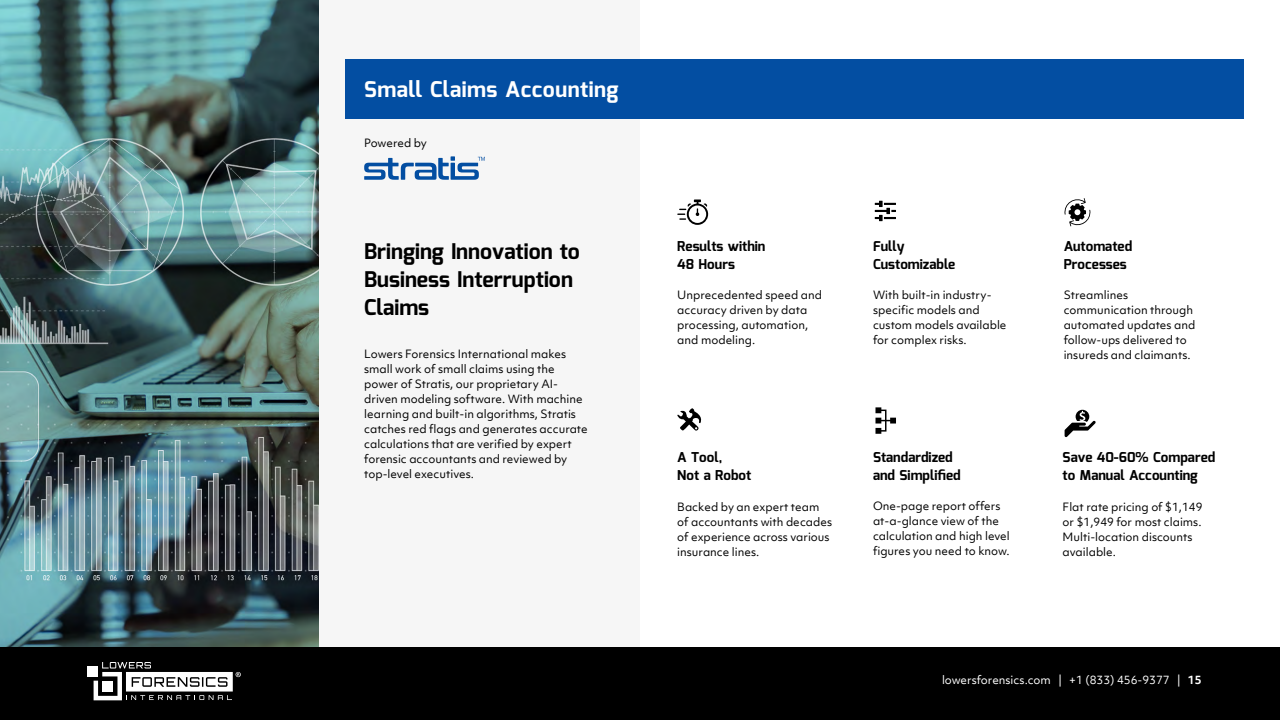
<style>
.page{position:relative;width:1280px;height:720px;background:#fff}
.page>*{position:absolute;margin:0;border:0;box-sizing:border-box;transform-origin:0 0}
.t1{font:700 21.6px/28px "Mina";color:#000}
.t2{font:700 21.6px "Mina";letter-spacing:.02em;color:#fff}
.t3{font:700 13.6px/18.4px "Mina";color:#000}
.t4{font:11px/15px "Objektiv Mk 1";color:#000}
.t5{font:11px "Objektiv Mk 1";color:#fff}
.s1{font-weight:700}
</style>
<div class="page">
<div style="left:311px;top:0;width:329px;height:719px;background:#f6f6f6"></div>
<div style="left:345px;top:60px;width:899px;height:59px;background:#034ea2"></div>
<img style="left:0;top:0;width:319px;height:647px">
<svg style="left:364px;top:156px;width:121px;height:24px"></svg>
<svg style="left:677px;top:200px;width:32px;height:25px"></svg>
<svg style="left:875px;top:201px;width:21px;height:20px"></svg>
<svg style="left:677px;top:408px;width:25px;height:23px"></svg>
<svg style="left:1065px;top:410px;width:31px;height:27px"></svg>
<svg style="left:1064px;top:198px;width:27px;height:29px"></svg>
<svg style="left:875px;top:407px;width:21px;height:27px"></svg>
<div style="left:0;top:647px;width:1280px;height:73px;background:#000"></div>
<div style="left:87px;top:666px;width:11px;height:10px;background:#fff"></div>
<svg style="left:94px;top:662px;width:147px;height:38px"></svg>
<h1 class="t2" style="left:364px;top:77px;width:256px">Small Claims Accounting</h1>
<p class="t4" style="left:364px;top:135px;width:64px">Powered by</p>
<h1 class="t1" style="left:364px;top:238px;width:217px">Bringing Innovation to<br>Business Interruption<br>Claims</h1>
<p class="t4" style="left:364px;top:347px;width:225px">Lowers Forensics International makes small work of small claims using the power of Stratis, our proprietary AI&shy;driven modeling software. With machine learning and built-in algorithms, Stratis catches red flags and generates accurate calculations that are verified by expert forensic accountants and reviewed by top-level executives.</p>
<p class="t3" style="left:677px;top:237px;width:90px">Results within<br>48 Hours</p>
<p class="t4" style="left:677px;top:288px;width:146px">Unprecedented speed and accuracy driven by data processing, automation, and modeling.</p>
<p class="t3" style="left:873px;top:237px;width:84px">Fully<br>Customizable</p>
<p class="t4" style="left:873px;top:288px;width:135px">With built-in industry&shy;specific models and custom models available for complex risks.</p>
<p class="t3" style="left:677px;top:448px;width:76px">A Tool,<br>Not a Robot</p>
<p class="t4" style="left:677px;top:499px;width:156px">Backed by an expert team of accountants with decades of experience across various insurance lines.</p>
<p class="t3" style="left:873px;top:448px;width:89px">Standardized and Simplified</p>
<p class="t4" style="left:873px;top:499px;width:138px">One-page report offers at-a-glance view of the calculation and high level figures you need to know.</p>
<p class="t3" style="left:1064px;top:237px;width:70px">Automated<br>Processes</p>
<p class="t4" style="left:1064px;top:288px;width:133px">Streamlines communication through automated updates and follow-ups delivered to insureds and claimants.</p>
<p class="t3" style="left:1063px;top:448px;width:154px">Save 40-60% Compared to Manual Accounting</p>
<p class="t4" style="left:1063px;top:499px;width:141px">Flat rate pricing of $1,149 or $1,949 for most claims.<br>Multi-location discounts available.</p>
<p class="t5" style="left:942px;top:672px;width:261px">lowersforensics.com | +1 (833) 456-9377 | <span class="s1">15</span></p>
</div>
